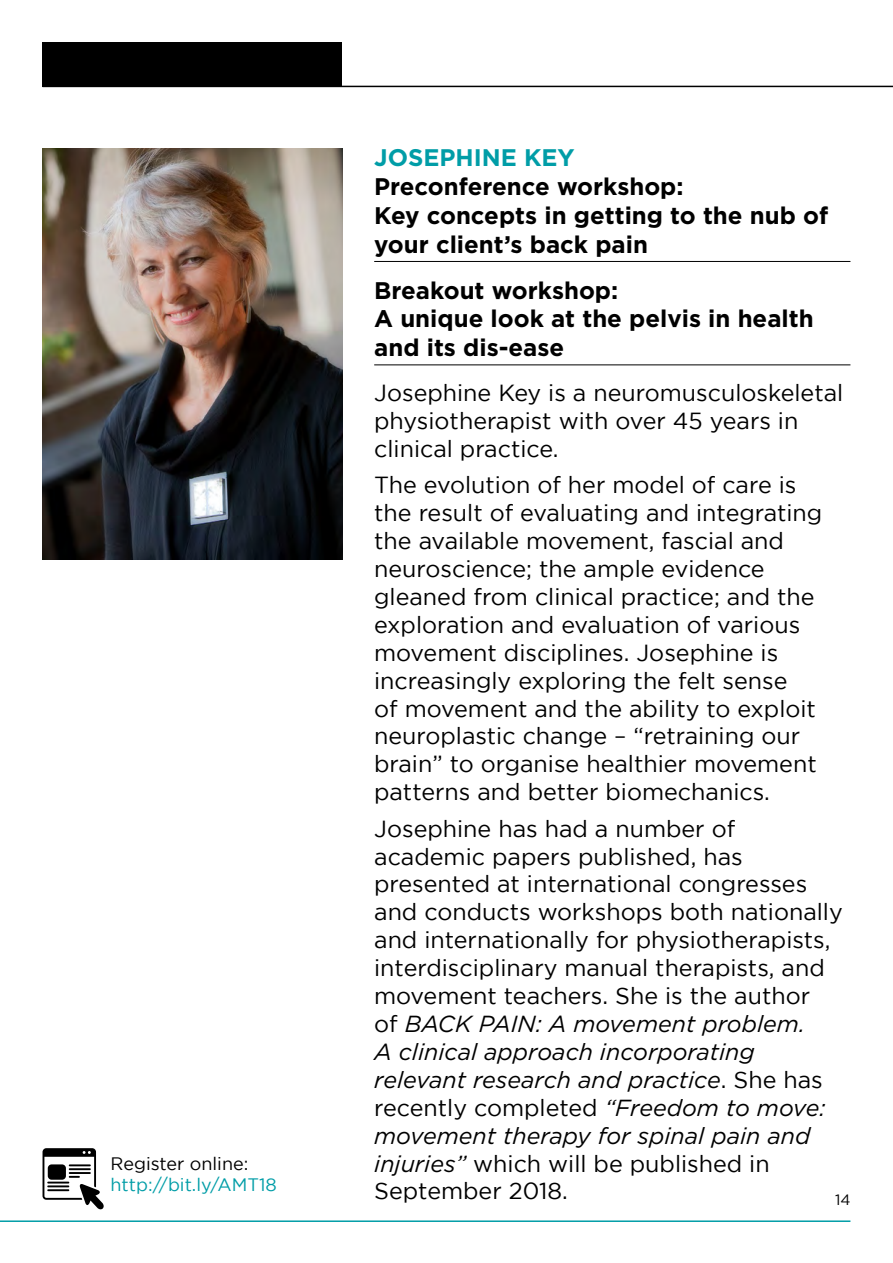
<style>
.page{position:relative;width:893px;height:1263px;background:#fff}
.page>*{position:absolute;margin:0;border:0;box-sizing:border-box;transform-origin:0 0}
.Speakers_heading_nex{font:700 24px/28.8px "Gotham";color:#000}
.Speakers_heading{font:700 24px "Gotham";color:#009da7}
.Speakers_bio_smaller{font:23.25px/27.9px "Gotham";color:#000}
.t1{font:18px "Gotham";color:#009da7}
.t2{font:18px "Gotham";color:#000}
.t3{font:15px "Gotham";color:#000}
.s1{font-style:italic}
</style>
<div class="page">
<hr style="left:374px;top:261px;width:476px;height:1px;background:#000">
<hr style="left:374px;top:365px;width:476px;height:1px;background:#000">
<img style="left:43px;top:149px;width:299px;height:410px">
<hr style="left:0;top:1220px;width:850px;height:2px;background:#009da7">
<svg style="left:43px;top:1148px;width:61px;height:61px"></svg>
<div style="left:43px;top:43px;width:299px;height:44px;background:#000"></div>
<hr style="left:43px;top:86px;width:850px;height:1px;background:#000">
<p class="t2" style="left:111px;top:1153px;width:139px">Register online:</p>
<p class="t1" style="left:111px;top:1175px;width:168px">http://bit.ly/AMT18</p>
<h4 class="Speakers_heading" style="left:374px;top:144px;width:202px">JOSEPHINE KEY</h4>
<h4 class="Speakers_heading_nex" style="left:374px;top:172px;width:456px">Preconference workshop:<br>Key concepts in getting to the nub of your client’s back pain</h4>
<h4 class="Speakers_heading_nex" style="left:374px;top:275px;width:441px">Breakout workshop:<br>A unique look at the pelvis in health and its dis-ease</h4>
<p class="Speakers_bio_smaller" style="left:374px;top:379px;width:471px">Josephine Key is a neuromusculoskeletal physiotherapist with over 45 years in clinical practice.</p>
<p class="Speakers_bio_smaller" style="left:374px;top:471px;width:450px">The evolution of her model of care is the result of evaluating and integrating the available movement, fascial and neuroscience; the ample evidence gleaned from clinical practice; and the exploration and evaluation of various movement disciplines. Josephine is increasingly exploring the felt sense<br>of movement and the ability to exploit neuroplastic change – “retraining our brain” to organise healthier movement patterns and better biomechanics.</p>
<p class="Speakers_bio_smaller" style="left:374px;top:814px;width:470px">Josephine has had a number of academic papers published, has presented at international congresses and conducts workshops both nationally and internationally for physiotherapists, interdisciplinary manual therapists, and movement teachers. She is the author<br>of <span class="s1">BACK PAIN: A movement problem.<br>A clinical approach incorporating relevant research and practice</span>. She has recently completed <span class="s1">“Freedom to move: movement therapy for spinal pain and injuries”</span> which will be published in September 2018.</p>
<p class="t3" style="left:835px;top:1191px;width:17px">14</p>
</div>
